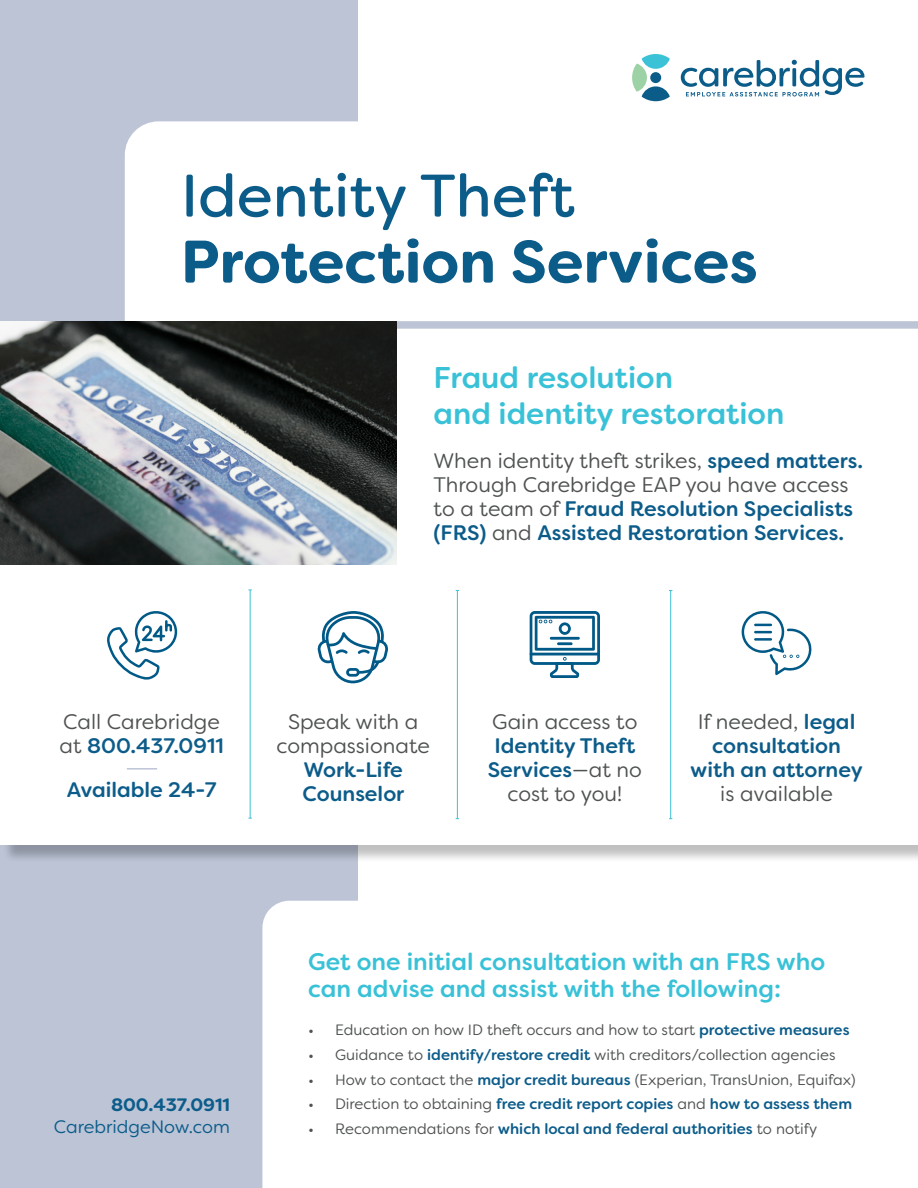
<style>
.page{position:relative;width:918px;height:1188px;background:#fff}
.page>*{position:absolute;margin:0;border:0;box-sizing:border-box;transform-origin:0 0}
.t1{font:700 60px "Filson Soft";color:#0c5c8a}
.t2{font:60px "Filson Soft";color:#0c5c8a}
.t3{font:500 30px/36px "Filson Soft";color:#39c2d7}
.t4{font:500 24px/27px "Filson Soft";color:#39c2d7}
.t5{font:500 21px/24px "Filson Soft";color:#0c5c8a}
.t6{font:21px/24px "Filson Soft";color:#4f5252;text-align:center}
.t7{font:18px "Filson Soft";color:#0c5c8a}
.t8{font:700 18px "Filson Soft";color:#0c5c8a}
.t9{font:15px "Filson Soft";color:#4f5252}
.t10{font:500 15px "Filson Soft";color:#0c5c8a}
.s1{font-weight:400;color:#4f5252}
.s2{font-weight:500;color:#0c5c8a}
</style>
<div class="page">
<div style="left:0;top:0;width:357px;height:1188px;background:#bcc4d6"></div>
<div style="left:262px;top:901px;width:95px;height:287px;background:#fff"></div>
<div style="left:125px;top:121px;width:233px;height:200px;background:#fff"></div>
<div style="left:2px;top:566px;width:916px;height:297px;background:#000;opacity:.25"></div>
<div style="left:0;top:564px;width:918px;height:280px;background:#fff"></div>
<svg style="left:632px;top:54px;width:38px;height:47px"></svg>
<div style="left:650px;top:72px;width:11px;height:11px;background:#0c5c8a;border-radius:50%"></div>
<svg style="left:681px;top:60px;width:184px;height:36px"></svg>
<svg style="left:792px;top:68px;width:4px;height:18px"></svg>
<div style="left:396px;top:321px;width:522px;height:8px;background:#bcc4d6"></div>
<hr style="left:127px;top:768px;width:30px;height:2px;background:#bcc4d6">
<hr style="left:250px;top:590px;width:1px;height:228px;background:#39c2d7">
<hr style="left:457px;top:590px;width:1px;height:229px;background:#39c2d7">
<hr style="left:670px;top:590px;width:1px;height:229px;background:#39c2d7">
<img style="left:0;top:321px;width:396px;height:243px">
<svg style="left:317px;top:611px;width:71px;height:72px"></svg>
<svg style="left:742px;top:611px;width:70px;height:64px"></svg>
<svg style="left:107px;top:611px;width:70px;height:69px"></svg>
<svg style="left:530px;top:611px;width:70px;height:67px"></svg>
<h1 class="t2" style="left:181px;top:157px;width:396px">Identity Theft</h1>
<h1 class="t1" style="left:181px;top:223px;width:579px">Protection Services</h1>
<h2 class="t3" style="left:434px;top:359px;width:352px">Fraud resolution<br>and identity restoration</h2>
<p class="t5" style="left:434px;top:449px;width:431px"><span class="s1">When identity theft strikes,</span> speed matters.<br><span class="s1">Through Carebridge EAP you have access to a team of</span> Fraud Resolution Specialists (FRS) <span class="s1">and</span> Assisted Restoration Services.</p>
<p class="t6" style="left:59px;top:710px;width:166px;text-align:left">Call Carebridge at <span class="s2">800.437.0911</span></p>
<p class="t5" style="left:67px;top:778px;width:151px">Available 24-7</p>
<p class="t6" style="left:277px;top:710px;width:155px">Speak with a compassionate</p>
<p class="t5" style="left:303px;top:758px;width:103px">Work-Life<br>Counselor</p>
<p class="t6" style="left:492px;top:710px;width:147px">Gain access to</p>
<p class="t5" style="left:488px;top:734px;width:156px;text-align:center">Identity Theft<br>Services<span class="s1">—at no cost to you!</span></p>
<p class="t5" style="left:690px;top:710px;width:174px;text-align:center"><span class="s1">If needed,</span> legal consultation with an attorney</p>
<p class="t6" style="left:720px;top:782px;width:114px">is available</p>
<p class="t8" style="left:111px;top:1094px;width:121px">800.437.0911</p>
<p class="t7" style="left:54px;top:1115px;width:178px">CarebridgeNow.com</p>
<p class="t4" style="left:308px;top:948px;width:519px">Get one initial consultation with an FRS who can advise and assist with the following:</p>
<p class="t9" style="left:308px;top:1020px;width:543px">• Education on how ID theft occurs and how to start <span class="s2">protective measures</span></p>
<p class="t9" style="left:308px;top:1045px;width:529px">• Guidance to <span class="s2">identify/restore credit</span> with creditors/collection agencies</p>
<p class="t9" style="left:308px;top:1070px;width:549px">• How to contact the <span class="s2">major credit bureaus</span> (Experian, TransUnion, Equifax)</p>
<p class="t10" style="left:308px;top:1094px;width:546px"><span class="s1">• Direction to obtaining</span> free credit report copies <span class="s1">and</span> how to assess them</p>
<p class="t10" style="left:308px;top:1119px;width:511px"><span class="s1">• Recommendations for</span> which local and federal authorities <span class="s1">to notify</span></p>
</div>
